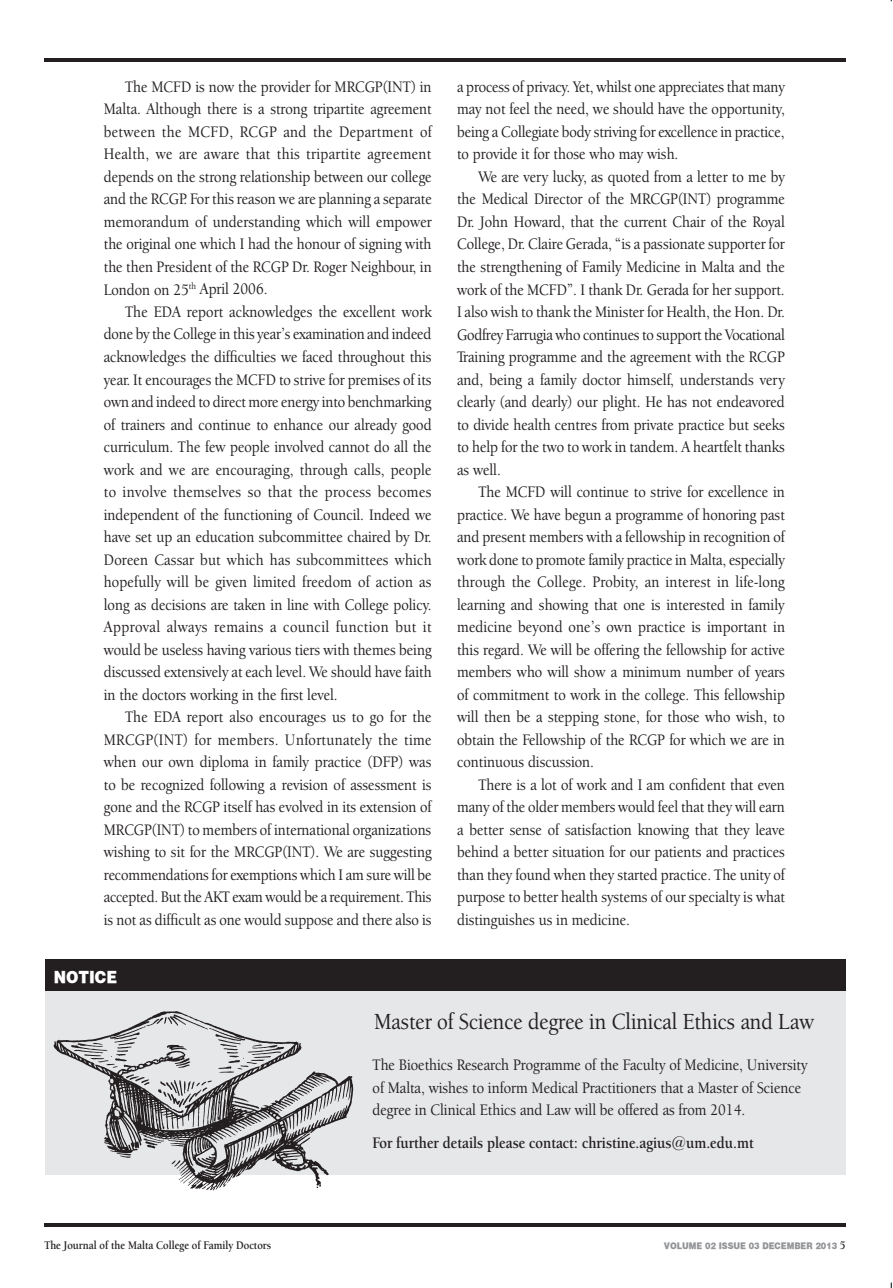
<style>
.page{position:relative;width:893px;height:1288px;background:#fff}
.page>*{position:absolute;margin:0;border:0;box-sizing:border-box;transform-origin:0 0}
.t1{font:500 23.7px "Berkeley Oldstyle IT Cby BT";color:#231f20;scale:.9 1}
.t2{font:500 16.5px/22.5px "Berkeley Oldstyle IT Cby BT";color:#231f20;text-align:justify;scale:.9 1}
.t3{font:700 16.5px "Berkeley Oldstyle IT Cby BT";color:#231f20;scale:.9 1}
.t4{font:900 16.5px "Halveticus";color:#fff;scale:.9 1}
.t5{font:700 12px "Berkeley Oldstyle IT Cby BT";color:#231f20;scale:.9 1}
.t6{font:900 9px "Halveticus";color:#939598;scale:.9 1}
.s1{font-family:"Berkeley Oldstyle IT Cby BT";font-weight:700;font-size:12px;color:#231f20}
</style>
<div class="page">
<hr style="left:44px;top:1223px;width:801px;height:3px;background:#231f20">
<hr style="left:44px;top:58px;width:801px;height:4px;background:#231f20">
<div style="left:45px;top:960px;width:800px;height:215px;background:#e6e7e9"></div>
<div style="left:45px;top:959px;width:800px;height:31px;background:#231f20"></div>
<svg style="left:54px;top:1011px;width:299px;height:179px"></svg>
<svg style="left:71px;top:1014px;width:236px;height:94px"></svg>
<p class="t2" style="left:104px;top:75px;width:366px;text-indent:21px">The MCFD is now the provider for MRCGP(INT) in Malta. Although there is a strong tripartite agreement between the MCFD, RCGP and the Department of Health, we are aware that this tripartite agreement depends on the strong relationship between our college and the RCGP. For this reason we are planning a separate memorandum of understanding which will empower the original one which I had the honour of signing with the then President of the RCGP Dr. Roger Neighbour, in London on 25<sup>th</sup> April 2006.</p>
<p class="t2" style="left:104px;top:300px;width:365px;text-indent:21px">The EDA report acknowledges the excellent work done by the College in this year’s examination and indeed acknowledges the difficulties we faced throughout this year. It encourages the MCFD to strive for premises of its own and indeed to direct more energy into benchmarking of trainers and continue to enhance our already good curriculum. The few people involved cannot do all the work and we are encouraging, through calls, people to involve themselves so that the process becomes independent of the functioning of Council. Indeed we have set up an education subcommittee chaired by Dr.<br>Doreen Cassar but which has subcommittees which hopefully will be given limited freedom of action as long as decisions are taken in line with College policy.<br>Approval always remains a council function but it would be useless having various tiers with themes being discussed extensively at each level. We should have faith in the doctors working in the first level.</p>
<p class="t2" style="left:104px;top:705px;width:365px;text-indent:21px">The EDA report also encourages us to go for the MRCGP(INT) for members. Unfortunately the time when our own diploma in family practice (DFP) was to be recognized following a revision of assessment is gone and the RCGP itself has evolved in its extension of MRCGP(INT) to members of international organizations wishing to sit for the MRCGP(INT). We are suggesting recommendations for exemptions which I am sure will be accepted. But the AKT exam would be a requirement. This is not as difficult as one would suppose and there also is</p>
<p class="t4" style="left:54px;top:966px;width:72px">NOTICE</p>
<p class="t2" style="left:457px;top:75px;width:365px">a process of privacy. Yet, whilst one appreciates that many may not feel the need, we should have the opportunity, being a Collegiate body striving for excellence in practice, to provide it for those who may wish.</p>
<p class="t2" style="left:457px;top:165px;width:365px;text-indent:21px">We are very lucky, as quoted from a letter to me by the Medical Director of the MRCGP(INT) programme Dr. John Howard, that the current Chair of the Royal College, Dr. Claire Gerada, “is a passionate supporter for the strengthening of Family Medicine in Malta and the work of the MCFD”. I thank Dr. Gerada for her support.<br>I also wish to thank the Minister for Health, the Hon. Dr.<br>Godfrey Farrugia who continues to support the Vocational Training programme and the agreement with the RCGP and, being a family doctor himself, understands very clearly (and dearly) our plight. He has not endeavored to divide health centres from private practice but seeks to help for the two to work in tandem. A heartfelt thanks as well.</p>
<p class="t2" style="left:457px;top:480px;width:365px;text-indent:21px">The MCFD will continue to strive for excellence in practice. We have begun a programme of honoring past and present members with a fellowship in recognition of work done to promote family practice in Malta, especially through the College. Probity, an interest in life-long learning and showing that one is interested in family medicine beyond one’s own practice is important in this regard. We will be offering the fellowship for active members who will show a minimum number of years of commitment to work in the college. This fellowship will then be a stepping stone, for those who wish, to obtain the Fellowship of the RCGP for which we are in continuous discussion.</p>
<p class="t2" style="left:457px;top:773px;width:365px;text-indent:21px">There is a lot of work and I am confident that even many of the older members would feel that they will earn a better sense of satisfaction knowing that they leave behind a better situation for our patients and practices than they found when they started practice. The unity of purpose to better health systems of our specialty is what distinguishes us in medicine.</p>
<h1 class="t1" style="left:374px;top:1007px;width:490px">Master of Science degree in Clinical Ethics and Law</h1>
<p class="t2" style="left:372px;top:1053px;width:484px;text-align:left">The Bioethics Research Programme of the Faculty of Medicine, University of Malta, wishes to inform Medical Practitioners that a Master of Science degree in Clinical Ethics and Law will be offered as from 2014.</p>
<p class="t3" style="left:372px;top:1133px;width:424px">For further details please contact: christine.agius@um.edu.mt</p>
<p class="t5" style="left:44px;top:1237px;width:253px">The Journal of the Malta College of Family Doctors</p>
<p class="t6" style="left:663px;top:1239px;width:203px">VOLUME 02 ISSUE 03 DECEMBER 2013 <span class="s1">5</span></p>
</div>
